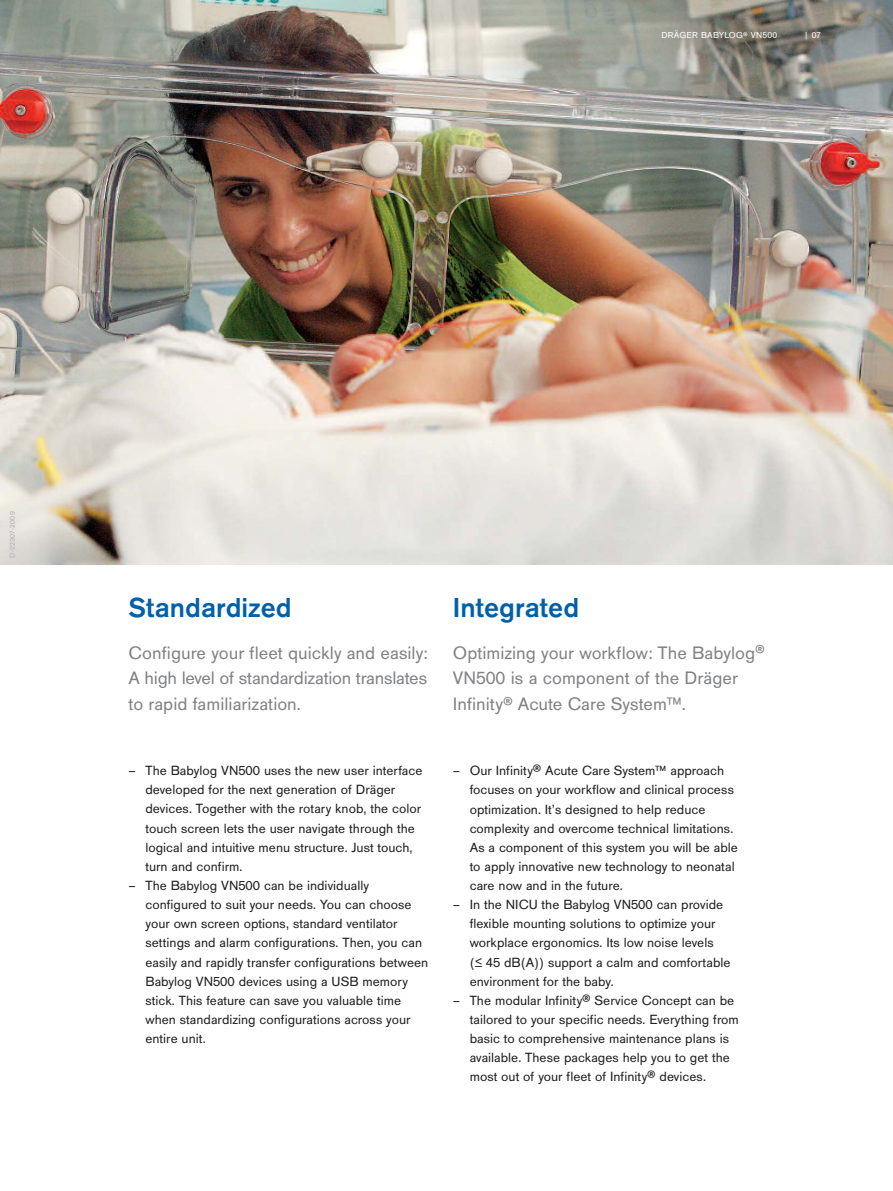
<style>
.page{position:relative;width:893px;height:1191px;background:#fff}
.page>*{position:absolute;margin:0;border:0;box-sizing:border-box;transform-origin:0 0}
.t1{font:700 28.5px "Draeger San";color:#0060a9}
.t2{font:18.75px/25.5px "Draeger San";color:#808285}
.t3{font:13.95px/19.2px "Draeger San";color:#231f20}
.t4{font:13.8px/19.2px "Draeger San";color:#231f20}
.t5{font:9px "Draeger San";letter-spacing:.025em;color:#fff}
.t6{font:7.5px "Draeger San";letter-spacing:.025em;color:#afb1b4}
.s1{font-size:7.65px}
.s2{font-size:15.9px}
</style>
<div class="page">
<img style="left:0;top:0;width:893px;height:564px">
<p class="t5" style="left:661px;top:32px;width:117px">DRÄGER BABYLOG<span class="s1">®</span> VN500</p>
<p class="t5" style="left:804px;top:32px;width:18px">| 07</p>
<p class="t6" style="left:9px;top:558px;width:48px;rotate:-90deg">D-22307-2009</p>
<h1 class="t1" style="left:129px;top:596px;width:165px">Standardized</h1>
<h2 class="t2" style="left:129px;top:641px;width:301px;text-align:justify">Configure your fleet quickly and easily:<br>A high level of standardization translates to rapid familiarization.</h2>
<p class="t3" style="left:145px;top:762px;width:279px;text-indent:-17px">– The Babylog VN500 uses the new user interface developed for the next generation of Dräger devices. Together with the rotary knob, the color touch screen lets the user navigate through the logical and intuitive menu structure. Just touch, turn and confirm.</p>
<p class="t3" style="left:145px;top:877px;width:284px;text-indent:-17px">– The Babylog VN500 can be individually configured to suit your needs. You can choose your own screen options, standard ventilator settings and alarm configurations. Then, you can easily and rapidly transfer configurations between Babylog VN500 devices using a USB memory stick. This feature can save you valuable time when standardizing configurations across your entire unit.</p>
<h1 class="t1" style="left:453px;top:596px;width:128px">Integrated</h1>
<h2 class="t2" style="left:453px;top:641px;width:313px">Optimizing your workflow: The Babylog<span class="s2">®<br></span>VN500 is a component of the Dräger<br>Infinity<span class="s2">®</span> Acute Care System™.</h2>
<p class="t4" style="left:470px;top:762px;width:270px;text-indent:-17px">– Our Infinity® Acute Care System™ approach focuses on your workflow and clinical process optimization. It’s designed to help reduce complexity and overcome technical limitations.<br>As a component of this system you will be able to apply innovative new technology to neonatal care now and in the future.</p>
<p class="t4" style="left:470px;top:896px;width:262px;text-indent:-17px">– In the NICU the Babylog VN500 can provide flexible mounting solutions to optimize your workplace ergonomics. Its low noise levels<br>(&lt;_ 45 dB(A)) support a calm and comfortable environment for the baby.</p>
<p class="t4" style="left:470px;top:992px;width:271px;text-indent:-17px">– The modular Infinity® Service Concept can be tailored to your specific needs. Everything from basic to comprehensive maintenance plans is available. These packages help you to get the most out of your fleet of Infinity® devices.</p>
</div>
